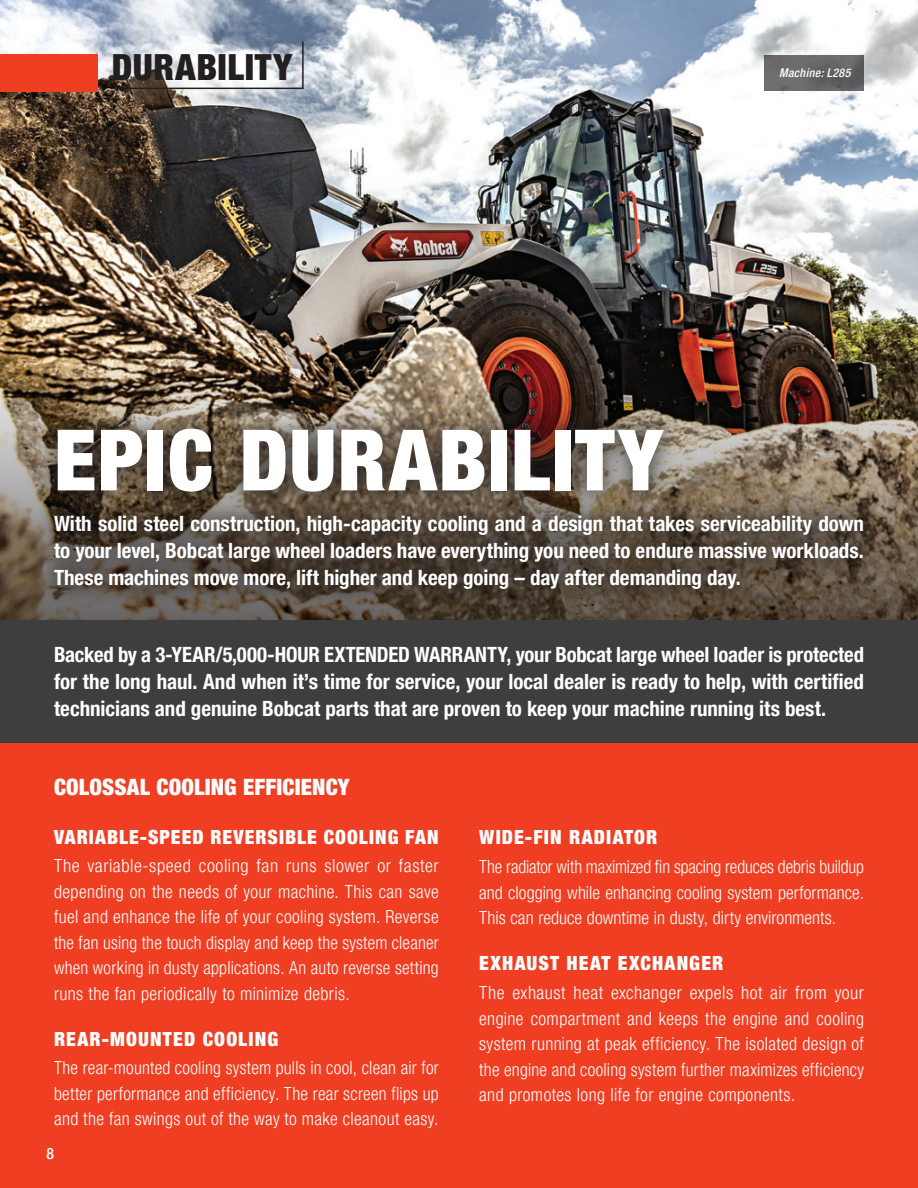
<style>
.page{position:relative;width:918px;height:1188px;background:#fff}
.page>*{position:absolute;margin:0;border:0;box-sizing:border-box;transform-origin:0 0}
.Master_Tabs{font:900 condensed 84.9px "Helvetica Neue LT Pro";letter-spacing:.015em;color:#fff}
.Body{font:900 condensed 36px "Helvetica Neue LT Pro";letter-spacing:.02em;color:#231f20}
.Large_Body_Copy{font:900 condensed 22.5px "Helvetica Neue LT Pro";letter-spacing:.01em;color:#fff}
.Large_Body_Copy-2{font:700 condensed 21px/27px "Helvetica Neue LT Pro";letter-spacing:-.005em;color:#fff;text-align:justify}
.Subhead_II{font:900 condensed 19.5px "Helvetica Neue LT Pro";letter-spacing:.06em;color:#fff}
.Large_Body_Copy-3{font:900 condensed 19.5px "Helvetica Neue LT Pro";letter-spacing:.055em;color:#fff}
.Large_Body_Copy-4{font:300 condensed 18px/25.5px "Helvetica Neue LT Pro";letter-spacing:.02em;color:#fff;text-align:justify}
.t1{font:500 condensed 15.75px "Helvetica Neue LT Pro";color:#fff}
.Photo_Caption{font:italic 500 condensed 12px "Helvetica Neue LT Pro";letter-spacing:.03em;color:#fff}
</style>
<div class="page">
<div style="left:0;top:743px;width:918px;height:445px;background:#ef3e22"></div>
<img style="left:0;top:0;width:918px;height:350px">
<img style="left:0;top:350px;width:918px;height:271px">
<div style="left:33px;top:407px;width:852px;height:203px;background:#231f20;opacity:.75"></div>
<div style="left:765px;top:55px;width:99px;height:36px;background:linear-gradient(to right,#716f6e,#5f5e5e)"></div>
<div style="left:0;top:54px;width:97px;height:38px;background:#ef3e22"></div>
<svg style="left:110px;top:40px;width:194px;height:50px"></svg>
<div style="left:0;top:621px;width:918px;height:122px;background:#3e3e3f"></div>
<p class="Body" style="left:112px;top:45px;width:182px">DURABILITY</p>
<p class="Photo_Caption" style="left:779px;top:66px;width:73px">Machine: L285</p>
<p class="Master_Tabs" style="left:54px;top:410px;width:610px">EPIC DURABILITY</p>
<p class="Large_Body_Copy-2" style="left:54px;top:510px;width:812px">With solid steel construction, high-capacity cooling and a design that takes serviceability down to your level, Bobcat large wheel loaders have everything you need to endure massive workloads.<br>These machines move more, lift higher and keep going – day after demanding day.</p>
<p class="Large_Body_Copy-2" style="left:54px;top:641px;width:812px">Backed by a 3-YEAR/5,000-HOUR EXTENDED WARRANTY, your Bobcat large wheel loader is protected for the long haul. And when it’s time for service, your local dealer is ready to help, with certified technicians and genuine Bobcat parts that are proven to keep your machine running its best.</p>
<p class="Large_Body_Copy" style="left:54px;top:773px;width:297px">COLOSSAL COOLING EFFICIENCY</p>
<p class="Large_Body_Copy-3" style="left:54px;top:826px;width:386px">VARIABLE-SPEED REVERSIBLE COOLING FAN</p>
<p class="Large_Body_Copy-4" style="left:54px;top:853px;width:386px">The variable-speed cooling fan runs slower or faster depending on the needs of your machine. This can save fuel and enhance the life of your cooling system. Reverse the fan using the touch display and keep the system cleaner when working in dusty applications. An auto reverse setting runs the fan periodically to minimize debris.</p>
<p class="Subhead_II" style="left:54px;top:1027px;width:226px">REAR-MOUNTED COOLING</p>
<p class="Large_Body_Copy-4" style="left:54px;top:1055px;width:386px">The rear-mounted cooling system pulls in cool, clean air for better performance and efficiency. The rear screen flips up and the fan swings out of the way to make cleanout easy.</p>
<p class="t1" style="left:46px;top:1144px;width:9px">8</p>
<p class="Subhead_II" style="left:479px;top:826px;width:180px">WIDE-FIN RADIATOR</p>
<p class="Large_Body_Copy-4" style="left:479px;top:854px;width:386px">The radiator with maximized fin spacing reduces debris buildup and clogging while enhancing cooling system performance.<br>This can reduce downtime in dusty, dirty environments.</p>
<p class="Subhead_II" style="left:479px;top:951px;width:246px">EXHAUST HEAT EXCHANGER</p>
<p class="Large_Body_Copy-4" style="left:479px;top:980px;width:386px">The exhaust heat exchanger expels hot air from your engine compartment and keeps the engine and cooling system running at peak efficiency. The isolated design of the engine and cooling system further maximizes efficiency and promotes long life for engine components.</p>
</div>
